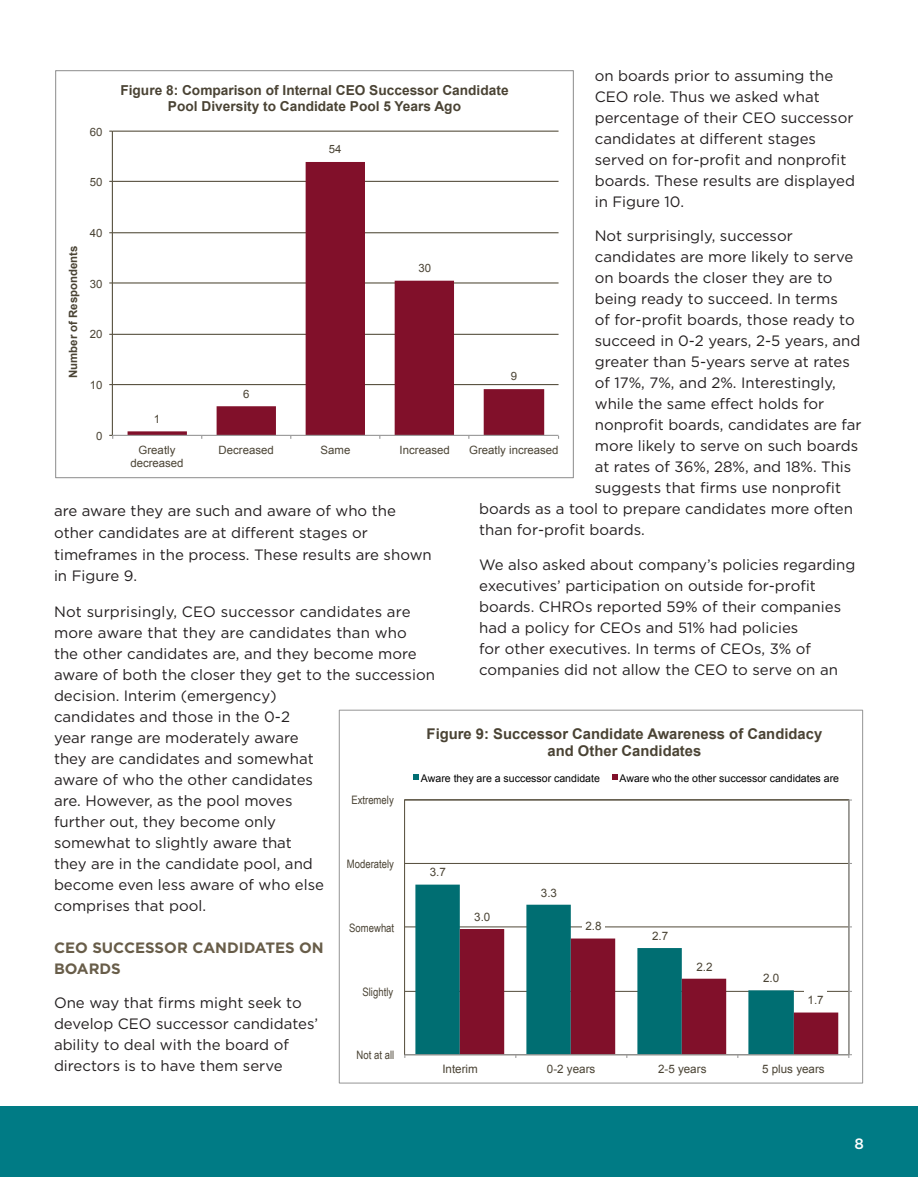
<style>
.page{position:relative;width:918px;height:1188px;background:#fff}
.page>*{position:absolute;margin:0;border:0;box-sizing:border-box;transform-origin:0 0}
.t1{font:15px/21px "Gotham";color:#231f20}
.t2{font:700 15px/21px "Gotham";color:#685d49}
.t3{font:500 15px "Gotham";color:#fff}
.t4{font:700 14.85px/17px "Arial";color:#4a4334;text-align:center}
.t5{font:700 13.65px/16px "Arial";color:#4a4334;text-align:center}
.t6{font:11.7px "Arial";color:#4a4334}
.t7{font:11.7px "Arial Narrow";color:#4a4334}
.t8{font:11.4px/13.6px "Arial";color:#4a4334;text-align:center}
.t9{font:700 11.4px "Arial";color:#4a4334}
.t10{font:10.5px "Arial";color:#000}
</style>
<div class="page">
<div style="left:0;top:1106px;width:918px;height:71px;background:#007b85"></div>
<hr style="left:113px;top:384px;width:446px;height:1px;background:#5b5443">
<hr style="left:113px;top:334px;width:446px;height:1px;background:#5b5443">
<hr style="left:113px;top:282px;width:446px;height:2px;background:#5b5443">
<hr style="left:113px;top:232px;width:446px;height:1px;background:#5b5443">
<hr style="left:113px;top:181px;width:446px;height:1px;background:#5b5443">
<hr style="left:113px;top:131px;width:446px;height:1px;background:#5b5443">
<svg style="left:128px;top:162px;width:416px;height:273px"></svg>
<hr style="left:112px;top:131px;width:1px;height:304px;background:#5b5443">
<hr style="left:112px;top:435px;width:447px;height:1px;background:#9a9a9a">
<hr style="left:405px;top:991px;width:444px;height:1px;background:#5b5443">
<hr style="left:405px;top:926px;width:444px;height:1px;background:#5b5443">
<hr style="left:405px;top:863px;width:444px;height:1px;background:#5b5443">
<svg style="left:415px;top:885px;width:379px;height:169px"></svg>
<svg style="left:460px;top:929px;width:378px;height:125px"></svg>
<hr style="left:848px;top:800px;width:1px;height:255px;background:#9a9a9a">
<hr style="left:405px;top:1054px;width:444px;height:1px;background:#9a9a9a">
<svg style="left:848px;top:1054px;width:4px;height:4px"></svg>
<div style="left:471px;top:908px;width:23px;height:17px;background:#fff"></div>
<div style="left:582px;top:917px;width:23px;height:17px;background:#fff"></div>
<div style="left:693px;top:958px;width:23px;height:17px;background:#fff"></div>
<div style="left:804px;top:991px;width:23px;height:17px;background:#fff"></div>
<svg style="left:414px;top:775px;width:5px;height:5px"></svg>
<svg style="left:612px;top:775px;width:5px;height:5px"></svg>
<p class="t1" style="left:595px;top:65px;width:262px">on boards prior to assuming the<br>CEO role. Thus we asked what percentage of their CEO successor candidates at different stages served on for-profit and nonprofit boards. These results are displayed in Figure 10.</p>
<p class="t1" style="left:595px;top:225px;width:200px">Not surprisingly, successor</p>
<p class="t1" style="left:595px;top:246px;width:260px">candidates are more likely to serve</p>
<p class="t1" style="left:595px;top:267px;width:239px">on boards the closer they are to</p>
<p class="t1" style="left:595px;top:288px;width:245px">being ready to succeed. In terms</p>
<p class="t1" style="left:595px;top:309px;width:262px">of for-profit boards, those ready to</p>
<p class="t1" style="left:595px;top:330px;width:267px">succeed in 0-2 years, 2-5 years, and</p>
<p class="t1" style="left:595px;top:351px;width:257px">greater than 5-years serve at rates</p>
<p class="t1" style="left:595px;top:372px;width:243px">of 17%, 7%, and 2%. Interestingly,</p>
<p class="t1" style="left:595px;top:393px;width:231px">while the same effect holds for</p>
<p class="t1" style="left:595px;top:414px;width:268px">nonprofit boards, candidates are far</p>
<p class="t1" style="left:595px;top:435px;width:265px">more likely to serve on such boards</p>
<p class="t1" style="left:595px;top:456px;width:258px">at rates of 36%, 28%, and 18%. This</p>
<p class="t1" style="left:595px;top:477px;width:248px">suggests that firms use nonprofit</p>
<p class="t1" style="left:479px;top:498px;width:375px">boards as a tool to prepare candidates more often</p>
<p class="t1" style="left:479px;top:519px;width:167px">than for-profit boards.</p>
<p class="t1" style="left:479px;top:554px;width:378px">We also asked about company’s policies regarding executives’ participation on outside for-profit boards. CHROs reported 59% of their companies had a policy for CEOs and 51% had policies<br>for other executives. In terms of CEOs, 3% of companies did not allow the CEO to serve on an</p>
<p class="t5" style="left:120px;top:83px;width:390px">Figure 8: Comparison of Internal CEO Successor Candidate<br>Pool Diversity to Candidate Pool 5 Years Ago</p>
<p class="t8" style="left:90px;top:125px;width:14px">60</p>
<p class="t8" style="left:329px;top:143px;width:14px">54</p>
<p class="t8" style="left:90px;top:176px;width:14px">50</p>
<p class="t8" style="left:90px;top:226px;width:14px">40</p>
<p class="t9" style="left:66px;top:378px;width:134px;rotate:-90deg">Number of Respondents</p>
<p class="t8" style="left:418px;top:261px;width:14px">30</p>
<p class="t8" style="left:90px;top:277px;width:14px">30</p>
<p class="t8" style="left:90px;top:328px;width:14px">20</p>
<p class="t8" style="left:511px;top:369px;width:8px">9</p>
<p class="t8" style="left:90px;top:379px;width:14px">10</p>
<p class="t8" style="left:243px;top:387px;width:8px">6</p>
<p class="t8" style="left:154px;top:413px;width:8px">1</p>
<p class="t8" style="left:96px;top:429px;width:8px">0</p>
<p class="t8" style="left:130px;top:443px;width:55px">Greatly decreased</p>
<p class="t8" style="left:219px;top:443px;width:57px">Decreased</p>
<p class="t8" style="left:321px;top:443px;width:31px">Same</p>
<p class="t8" style="left:400px;top:443px;width:52px">Increased</p>
<p class="t8" style="left:469px;top:443px;width:91px">Greatly increased</p>
<p class="t1" style="left:54px;top:500px;width:379px;line-height:21.8px">are aware they are such and aware of who the other candidates are at different stages or timeframes in the process. These results are shown in Figure 9.</p>
<p class="t1" style="left:54px;top:601px;width:382px">Not surprisingly, CEO successor candidates are more aware that they are candidates than who<br>the other candidates are, and they become more aware of both the closer they get to the succession decision. Interim (emergency)<br>candidates and those in the 0-2<br>year range are moderately aware<br>they are candidates and somewhat<br>aware of who the other candidates<br>are. However, as the pool moves<br>further out, they become only<br>somewhat to slightly aware that<br>they are in the candidate pool, and<br>become even less aware of who else<br>comprises that pool.</p>
<p class="t2" style="left:54px;top:937px;width:271px">CEO SUCCESSOR CANDIDATES ON<br>BOARDS</p>
<p class="t1" style="left:54px;top:992px;width:266px">One way that firms might seek to develop CEO successor candidates’ ability to deal with the board of directors is to have them serve</p>
<p class="t4" style="left:427px;top:726px;width:397px">Figure 9: Successor Candidate Awareness of Candidacy and Other Candidates</p>
<p class="t10" style="left:421px;top:771px;width:181px">Aware they are a successor candidate</p>
<p class="t10" style="left:620px;top:771px;width:221px">Aware who the other successor candidates are</p>
<p class="t7" style="left:351px;top:792px;width:44px">Extremely</p>
<p class="t7" style="left:347px;top:855px;width:49px">Moderately</p>
<p class="t6" style="left:430px;top:864px;width:18px">3.7</p>
<p class="t6" style="left:541px;top:885px;width:18px">3.3</p>
<p class="t6" style="left:474px;top:909px;width:18px">3.0</p>
<p class="t6" style="left:585px;top:918px;width:18px">2.8</p>
<p class="t7" style="left:349px;top:919px;width:47px">Somewhat</p>
<p class="t6" style="left:652px;top:928px;width:18px">2.7</p>
<p class="t6" style="left:696px;top:959px;width:18px">2.2</p>
<p class="t6" style="left:763px;top:971px;width:18px">2.0</p>
<p class="t7" style="left:363px;top:983px;width:32px">Slightly</p>
<p class="t6" style="left:808px;top:992px;width:18px">1.7</p>
<p class="t7" style="left:357px;top:1047px;width:39px">Not at all</p>
<p class="t6" style="left:442px;top:1062px;width:37px">Interim</p>
<p class="t6" style="left:547px;top:1062px;width:50px">0-2 years</p>
<p class="t6" style="left:658px;top:1062px;width:50px">2-5 years</p>
<p class="t6" style="left:762px;top:1062px;width:64px">5 plus years</p>
<p class="t3" style="left:855px;top:1134px;width:11px">8</p>
</div>
